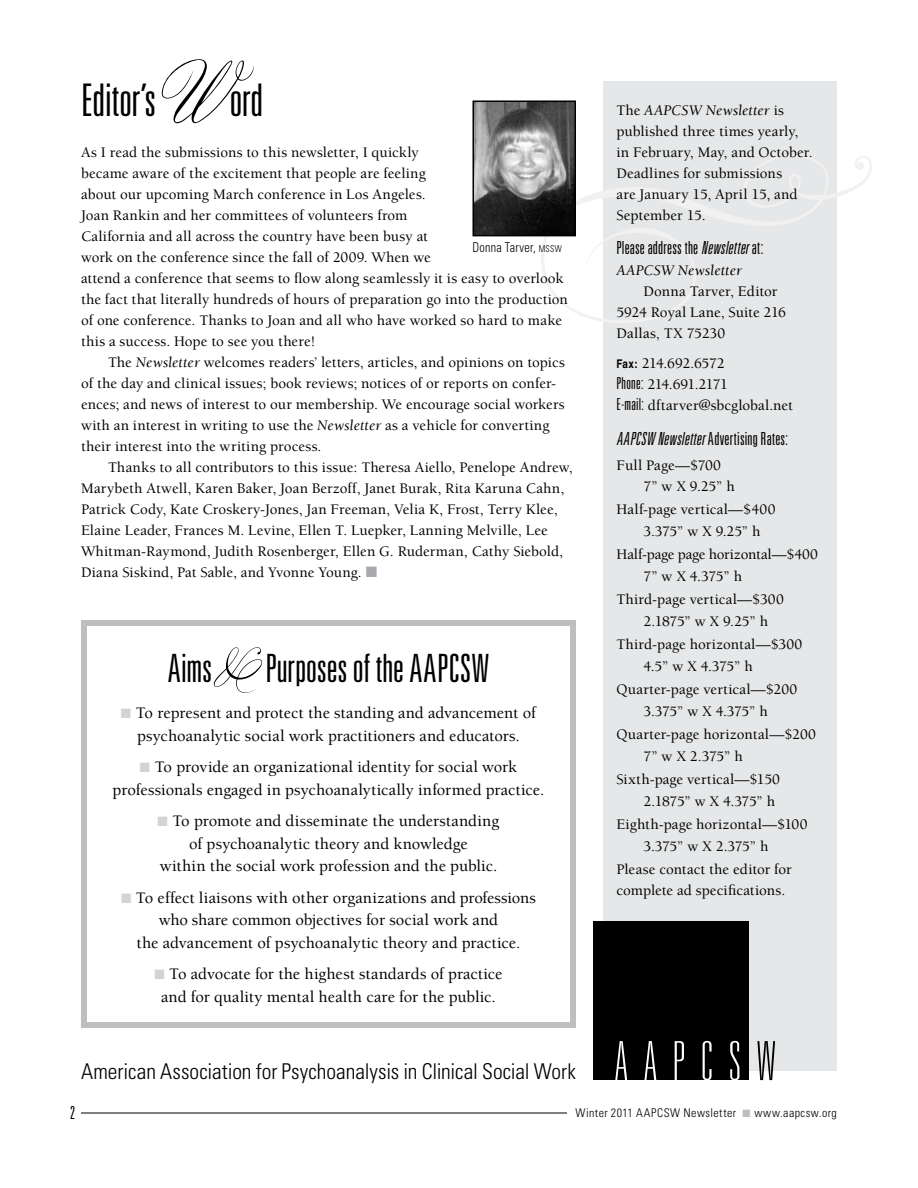
<style>
.page{position:relative;width:918px;height:1188px;background:#fff}
.page>*{position:absolute;margin:0;border:0;box-sizing:border-box;transform-origin:0 0}
.t1{font:100 ultra-condensed 54px "Univers LT Std";letter-spacing:.31em;color:#fff}
.t2{font:300 ultra-condensed 45px "Univers LT Std";color:#000}
.t3{font:300 ultra-condensed 39px "Univers LT Std";letter-spacing:.005em;color:#000}
.t4{font:300 condensed 21.75px "Univers LT Std";color:#000}
.t5{font:300 ultra-condensed 18px "Univers LT Std";letter-spacing:.01em;color:#000}
.t6{font:500 16.5px/22.5px "Berkeley";color:#000;text-align:center}
.t7{font:500 15px/21px "Berkeley";letter-spacing:.005em;color:#000}
.t8{font:italic 15px "Berkeley";letter-spacing:.005em;color:#000}
.t9{font:300 condensed 13.5px "Univers LT Std";letter-spacing:.02em;color:#000;scale:.9 1}
.t10{font:300 condensed 12px "Univers LT Std";letter-spacing:.04em;color:#000}
.s1{font-family:"Classic";font-weight:400;font-stretch:normal;font-size:57px}
.s2{font-size:9.45px}
.s3{font-weight:400;font-style:italic}
.s4{color:#a7a9ac}
.s5{font-family:"Classic";font-weight:400;font-stretch:normal;font-size:55.5px}
.s6{color:#d1d3d4}
.s7{font-style:italic}
.s8{font-family:"Helvetica";font-weight:700;font-stretch:condensed;font-size:12px}
.s9{font-family:"Univers LT Std";font-weight:300;font-stretch:ultra-condensed;font-size:16.5px}
.s10{color:#000}
.s11{color:#bcbec0}
</style>
<div class="page">
<hr style="left:81px;top:1113px;width:486px;height:1px;background:#000">
<div style="left:604px;top:81px;width:233px;height:990px;background:#e6e7e8"></div>
<svg style="left:541px;top:154px;width:331px;height:169px"></svg>
<div style="left:593px;top:921px;width:155px;height:159px;background:#000"></div>
<img style="left:475px;top:103px;width:98px;height:130px">
<div style="left:472px;top:100px;width:104px;height:136px;border:2px solid #000"></div>
<div style="left:81px;top:620px;width:495px;height:408px;border:6px solid #bcbec0"></div>
<h2 class="t2" style="left:81px;top:76px;width:184px">Editor’s <span class="s1">W</span>ord</h2>
<p class="t7" style="left:81px;top:143px;width:351px">As I read the submissions to this newsletter, I quickly became aware of the excitement that people are feeling about our upcoming March conference in Los Angeles.<br>Joan Rankin and her committees of volunteers from California and all across the country have been busy at work on the conference since the fall of 2009. When we</p>
<p class="t9" style="left:472px;top:239px;width:101px">Donna Tarver, <span class="s2">MSSW</span></p>
<p class="t7" style="left:81px;top:269px;width:488px">attend a conference that seems to flow along seamlessly it is easy to overlook the fact that literally hundreds of hours of preparation go into the production of one conference. Thanks to Joan and all who have worked so hard to make this a success. Hope to see you there!</p>
<p class="t7" style="left:81px;top:353px;width:485px;text-indent:27px">The <span class="s3">Newsletter</span> welcomes readers’ letters, articles, and opinions on topics of the day and clinical issues; book reviews; notices of or reports on confer&shy;ences; and news of interest to our membership. We encourage social workers with an interest in writing to use the <span class="s3">Newsletter</span> as a vehicle for converting their interest into the writing process.</p>
<p class="t7" style="left:81px;top:458px;width:493px;text-indent:27px">Thanks to all contributors to this issue: Theresa Aiello, Penelope Andrew, Marybeth Atwell, Karen Baker, Joan Berzoff, Janet Burak, Rita Karuna Cahn, Patrick Cody, Kate Croskery-Jones, Jan Freeman, Velia K, Frost, Terry Klee, Elaine Leader, Frances M. Levine, Ellen T. Luepker, Lanning Melville, Lee Whitman-Raymond, Judith Rosenberger, Ellen G. Ruderman, Cathy Siebold, Diana Siskind, Pat Sable, and Yvonne Young. <span class="s4">■</span></p>
<h3 class="t3" style="left:168px;top:648px;width:323px">Aims<span class="s5">&amp;</span>Purposes of the AAPCSW</h3>
<p class="t6" style="left:121px;top:702px;width:417px"><span class="s6">■</span> To represent and protect the standing and advancement of psychoanalytic social work practitioners and educators.</p>
<p class="t6" style="left:113px;top:756px;width:433px"><span class="s6">■</span> To provide an organizational identity for social work professionals engaged in psychoanalytically informed practice.</p>
<p class="t6" style="left:158px;top:810px;width:343px"><span class="s6">■</span> To promote and disseminate the understanding of psychoanalytic theory and knowledge<br>within the social work profession and the public.</p>
<p class="t6" style="left:121px;top:887px;width:416px"><span class="s6">■</span> To effect liaisons with other organizations and professions who share common objectives for social work and<br>the advancement of psychoanalytic theory and practice.</p>
<p class="t6" style="left:154px;top:963px;width:350px"><span class="s6">■</span> To advocate for the highest standards of practice and for quality mental health care for the public.</p>
<h3 class="t4" style="left:81px;top:1059px;width:496px">American Association for Psychoanalysis in Clinical Social Work</h3>
<p class="t7" style="left:616px;top:100px;width:198px">The <span class="s3">AAPCSW Newsletter</span> is published three times yearly, in February, May, and October.<br>Deadlines for submissions<br>are January 15, April 15, and<br>September 15.</p>
<p class="t5" style="left:616px;top:239px;width:148px">Please address the <span class="s7">Newsletter</span>at:</p>
<p class="t8" style="left:616px;top:263px;width:127px">AAPCSW Newsletter</p>
<p class="t7" style="left:616px;top:282px;width:171px;text-indent:27px">Donna Tarver, Editor<br>5924 Royal Lane, Suite 216<br>Dallas, TX 75230</p>
<p class="t7" style="left:616px;top:354px;width:178px"><span class="s8">Fax:</span> 214.692.6572<br><span class="s9">Phone:</span> 214.691.2171<br><span class="s9">E-mail:</span> dftarver@sbcglobal.net</p>
<p class="t5" style="left:616px;top:429px;width:173px"><span class="s7">AAPCSW Newsletter</span>Advertising Rates:</p>
<p class="t7" style="left:644px;top:456px;width:93px;text-indent:-27px">Full Page—$700<br>7” w X 9.25” h</p>
<p class="t7" style="left:616px;top:499px;width:160px">Half-page vertical—$400</p>
<p class="t7" style="left:644px;top:522px;width:119px">3.375” w X 9.25” h</p>
<p class="t7" style="left:616px;top:544px;width:203px">Half-page page horizontal—$400</p>
<p class="t7" style="left:644px;top:567px;width:100px">7” w X 4.375” h</p>
<p class="t7" style="left:616px;top:589px;width:169px">Third-page vertical—$300</p>
<p class="t7" style="left:644px;top:612px;width:126px">2.1875” w X 9.25” h</p>
<p class="t7" style="left:616px;top:634px;width:187px">Third-page horizontal—$300</p>
<p class="t7" style="left:644px;top:657px;width:111px">4.5” w X 4.375” h</p>
<p class="t7" style="left:616px;top:679px;width:182px">Quarter-page vertical—$200</p>
<p class="t7" style="left:644px;top:702px;width:126px">3.375” w X 4.375” h</p>
<p class="t7" style="left:616px;top:724px;width:201px">Quarter-page horizontal—$200</p>
<p class="t7" style="left:644px;top:747px;width:101px">7” w X 2.375” h</p>
<p class="t7" style="left:616px;top:769px;width:165px">Sixth-page vertical—$150</p>
<p class="t7" style="left:643px;top:792px;width:133px">2.1875” w X 4.375” h</p>
<p class="t7" style="left:616px;top:814px;width:193px">Eighth-page horizontal—$100</p>
<p class="t7" style="left:644px;top:837px;width:126px">3.375” w X 2.375” h</p>
<p class="t7" style="left:616px;top:859px;width:177px">Please contact the editor for</p>
<p class="t7" style="left:616px;top:880px;width:170px">complete ad specifications.</p>
<h1 class="t1" style="left:616px;top:1033px;width:161px">AAPCS<span class="s10">W</span></h1>
<p class="t5" style="left:70px;top:1103px;width:6px">2</p>
<p class="t10" style="left:576px;top:1105px;width:263px">Winter 2011 AAPCSW Newsletter <span class="s11">■</span> www.aapcsw.org</p>
</div>
